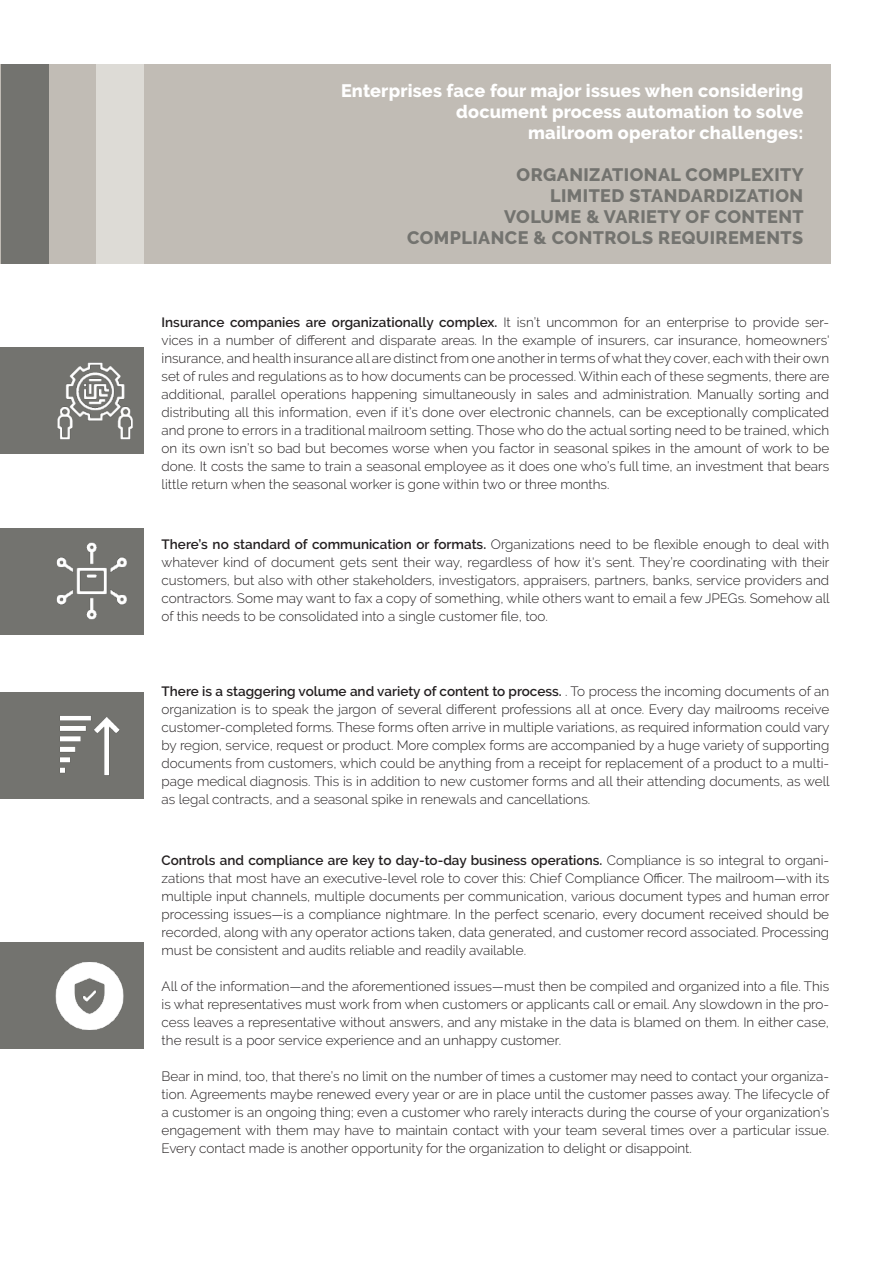
<style>
.page{position:relative;width:893px;height:1263px;background:#fff}
.page>*{position:absolute;margin:0;border:0;box-sizing:border-box;transform-origin:0 0}
.t1{font:800 18px/21px "Raleway";letter-spacing:.01em;color:#fff;text-align:right}
.t2{font:800 18px "Raleway";letter-spacing:.025em;color:#73736f}
.t3{font:300 13.5px/18px "Raleway";color:#231f20;text-align:justify}
.s1{font-weight:600}
</style>
<div class="page">
<div style="left:0;top:64px;width:830px;height:200px;background:#c1bcb5"></div>
<div style="left:1px;top:64px;width:47px;height:200px;background:#73736f"></div>
<div style="left:96px;top:64px;width:48px;height:200px;background:#dddbd6"></div>
<img style="left:0;top:347px;width:144px;height:107px">
<img style="left:0;top:528px;width:144px;height:106px">
<div style="left:0;top:692px;width:144px;height:106px;background:#73736f"></div>
<img style="left:60px;top:716px;width:60px;height:60px">
<div style="left:0;top:943px;width:144px;height:106px;background:#73736f"></div>
<img style="left:55px;top:962px;width:69px;height:68px">
<p class="t1" style="left:341px;top:80px;width:464px">Enterprises face four major issues when considering document process automation to solve<br>mailroom operator challenges:</p>
<p class="t2" style="left:517px;top:164px;width:289px">ORGANIZATIONAL COMPLEXITY</p>
<p class="t2" style="left:550px;top:185px;width:255px">LIMITED STANDARDIZATION</p>
<p class="t2" style="left:504px;top:206px;width:301px">VOLUME &amp; VARIETY OF CONTENT</p>
<p class="t2" style="left:407px;top:227px;width:398px">COMPLIANCE &amp; CONTROLS REQUIREMENTS</p>
<p class="t3" style="left:162px;top:313px;width:669px"><span class="s1">Insurance companies are organizationally complex.</span> It isn’t uncommon for an enterprise to provide ser&shy;vices in a number of different and disparate areas. In the example of insurers, car insurance, homeowners' insurance, and health insurance all are distinct from one another in terms of what they cover, each with their own set of rules and regulations as to how documents can be processed. Within each of these segments, there are additional, parallel operations happening simultaneously in sales and administration. Manually sorting and distributing all this information, even if it’s done over electronic channels, can be exceptionally complicated and prone to errors in a traditional mailroom setting. Those who do the actual sorting need to be trained, which on its own isn’t so bad but becomes worse when you factor in seasonal spikes in the amount of work to be done. It costs the same to train a seasonal employee as it does one who’s full time, an investment that bears little return when the seasonal worker is gone within two or three months.</p>
<p class="t3" style="left:162px;top:535px;width:670px"><span class="s1">There’s no standard of communication or formats.</span> Organizations need to be flexible enough to deal with whatever kind of document gets sent their way, regardless of how it's sent. They’re coordinating with their customers, but also with other stakeholders, investigators, appraisers, partners, banks, service providers and contractors. Some may want to fax a copy of something, while others want to email a few JPEGs. Somehow all of this needs to be consolidated into a single customer file, too.</p>
<p class="t3" style="left:162px;top:682px;width:670px"><span class="s1">There is a staggering volume and variety of content to process.</span> . To process the incoming documents of an organization is to speak the jargon of several different professions all at once. Every day mailrooms receive customer-completed forms. These forms often arrive in multiple variations, as required information could vary by region, service, request or product. More complex forms are accompanied by a huge variety of supporting documents from customers, which could be anything from a receipt for replacement of a product to a multi&shy;page medical diagnosis. This is in addition to new customer forms and all their attending documents, as well as legal contracts, and a seasonal spike in renewals and cancellations.</p>
<p class="t3" style="left:162px;top:851px;width:669px"><span class="s1">Controls and compliance are key to day-to-day business operations.</span> Compliance is so integral to organi&shy;zations that most have an executive-level role to cover this: Chief Compliance Officer. The mailroom—with its multiple input channels, multiple documents per communication, various document types and human error processing issues—is a compliance nightmare. In the perfect scenario, every document received should be recorded, along with any operator actions taken, data generated, and customer record associated. Processing must be consistent and audits reliable and readily available.</p>
<p class="t3" style="left:162px;top:977px;width:669px">All of the information—and the aforementioned issues—must then be compiled and organized into a file. This is what representatives must work from when customers or applicants call or email. Any slowdown in the pro&shy;cess leaves a representative without answers, and any mistake in the data is blamed on them. In either case, the result is a poor service experience and an unhappy customer.</p>
<p class="t3" style="left:162px;top:1067px;width:669px">Bear in mind, too, that there’s no limit on the number of times a customer may need to contact your organiza&shy;tion. Agreements maybe renewed every year or are in place until the customer passes away. The lifecycle of a customer is an ongoing thing; even a customer who rarely interacts during the course of your organization’s engagement with them may have to maintain contact with your team several times over a particular issue.<br>Every contact made is another opportunity for the organization to delight or disappoint.</p>
</div>
